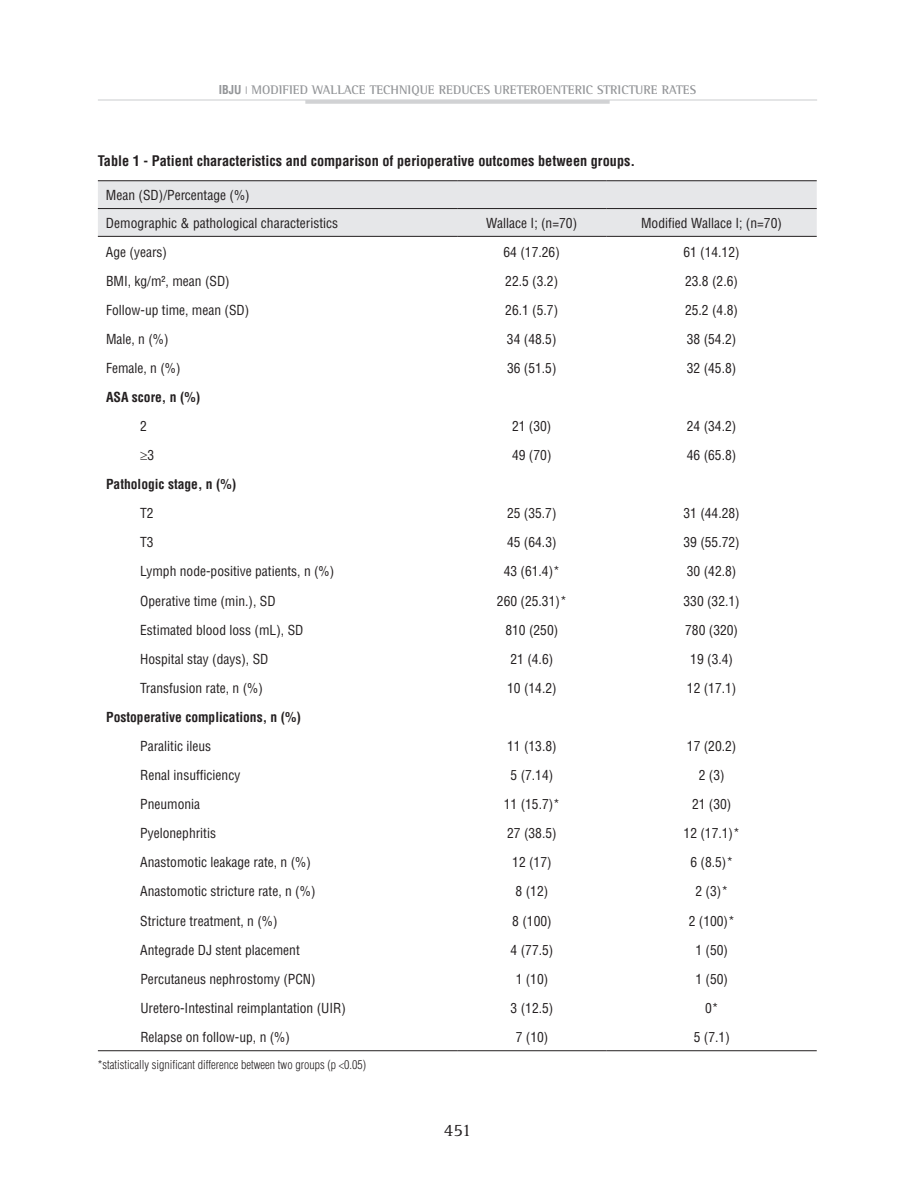
<style>
.page{position:relative;width:898px;height:1200px;background:#fff}
.page>*{position:absolute;margin:0;border:0;box-sizing:border-box;transform-origin:0 0}
.t1{font:18px "Rotis Serif";color:#231f20}
.t2{font:700 condensed 14.25px "Helvetica";color:#231f20}
.t3{font:condensed 13.5px/27.8px "Helvetica";color:#231f20}
.t4{font:700 condensed 13.5px "Helvetica";color:#231f20}
.t5{font:700 12.75px "Rotis Semi Serif";color:#939598}
.t6{font:300 condensed 12px "Helvetica";color:#231f20}
.s1{font-family:"Helvetica";font-stretch:condensed;font-size:12px}
</style>
<div class="page">
<hr style="left:98px;top:99px;width:718px;height:2px;background:#dcdddf">
<hr style="left:305px;top:100px;width:304px;height:4px;background:#d1d2d4">
<div style="left:98px;top:181px;width:718px;height:55px;background:#e6e7e9"></div>
<hr style="left:98px;top:180px;width:359px;height:1px;background:#231f20">
<hr style="left:457px;top:180px;width:149px;height:1px;background:#231f20">
<hr style="left:606px;top:180px;width:210px;height:1px;background:#231f20">
<hr style="left:98px;top:208px;width:359px;height:1px;background:#231f20">
<hr style="left:457px;top:208px;width:149px;height:1px;background:#231f20">
<hr style="left:606px;top:208px;width:210px;height:1px;background:#231f20">
<hr style="left:98px;top:236px;width:359px;height:1px;background:#231f20">
<hr style="left:457px;top:236px;width:149px;height:1px;background:#231f20">
<hr style="left:606px;top:236px;width:210px;height:1px;background:#231f20">
<hr style="left:98px;top:1050px;width:359px;height:1px;background:#231f20">
<hr style="left:457px;top:1050px;width:149px;height:1px;background:#231f20">
<hr style="left:606px;top:1050px;width:210px;height:1px;background:#231f20">
<p class="t5" style="left:219px;top:82px;width:478px"><span class="s1">IBJU</span> <sup>|</sup> MODIFIED WALLACE TECHNIQUE REDUCES URETEROENTERIC STRICTURE RATES</p>
<p class="t2" style="left:98px;top:152px;width:538px">Table 1 - Patient characteristics and comparison of perioperative outcomes between groups.</p>
<p class="t3" style="left:106px;top:181px;width:234px">Mean (SD)/Percentage (%)<br>Demographic &amp; pathological characteristics</p>
<p class="t3" style="left:486px;top:209px;width:92px">Wallace I; (n=70)</p>
<p class="t3" style="left:640px;top:209px;width:142px">Modified Wallace I; (n=70)</p>
<p class="t3" style="left:106px;top:237px;width:63px">Age (years)</p>
<p class="t3" style="left:503px;top:237px;width:58px">64 (17.26)</p>
<p class="t3" style="left:683px;top:237px;width:58px">61 (14.12)</p>
<p class="t3" style="left:106px;top:266px;width:125px">BMI, kg/m², mean (SD)</p>
<p class="t3" style="left:505px;top:266px;width:54px">22.5 (3.2)</p>
<p class="t3" style="left:684px;top:266px;width:54px">23.8 (2.6)</p>
<p class="t3" style="left:106px;top:296px;width:145px">Follow-up time, mean (SD)</p>
<p class="t3" style="left:505px;top:296px;width:54px">26.1 (5.7)</p>
<p class="t3" style="left:684px;top:296px;width:54px">25.2 (4.8)</p>
<p class="t3" style="left:106px;top:325px;width:64px">Male, n (%)</p>
<p class="t3" style="left:507px;top:325px;width:51px">34 (48.5)</p>
<p class="t3" style="left:686px;top:325px;width:51px">38 (54.2)</p>
<p class="t3" style="left:106px;top:354px;width:76px">Female, n (%)</p>
<p class="t3" style="left:507px;top:354px;width:51px">36 (51.5)</p>
<p class="t3" style="left:686px;top:354px;width:51px">32 (45.8)</p>
<p class="t4" style="left:106px;top:388px;width:96px">ASA score, n (%)</p>
<p class="t3" style="left:140px;top:412px;width:8px">2</p>
<p class="t3" style="left:512px;top:412px;width:41px">21 (30)</p>
<p class="t3" style="left:686px;top:412px;width:51px">24 (34.2)</p>
<p class="t3" style="left:140px;top:441px;width:16px">≥3</p>
<p class="t3" style="left:512px;top:441px;width:41px">49 (70)</p>
<p class="t3" style="left:686px;top:441px;width:51px">46 (65.8)</p>
<p class="t4" style="left:106px;top:475px;width:132px">Pathologic stage, n (%)</p>
<p class="t3" style="left:140px;top:499px;width:15px">T2</p>
<p class="t3" style="left:507px;top:499px;width:51px">25 (35.7)</p>
<p class="t3" style="left:683px;top:499px;width:58px">31 (44.28)</p>
<p class="t3" style="left:140px;top:528px;width:15px">T3</p>
<p class="t3" style="left:507px;top:528px;width:51px">45 (64.3)</p>
<p class="t3" style="left:683px;top:528px;width:58px">39 (55.72)</p>
<p class="t3" style="left:140px;top:557px;width:196px">Lymph node-positive patients, n (%)</p>
<p class="t3" style="left:503px;top:557px;width:58px">43 (61.4)*</p>
<p class="t3" style="left:686px;top:557px;width:51px">30 (42.8)</p>
<p class="t3" style="left:140px;top:586px;width:137px">Operative time (min.), SD</p>
<p class="t3" style="left:496px;top:586px;width:71px">260 (25.31)*</p>
<p class="t3" style="left:683px;top:586px;width:58px">330 (32.1)</p>
<p class="t3" style="left:140px;top:615px;width:165px">Estimated blood loss (mL), SD</p>
<p class="t3" style="left:505px;top:615px;width:54px">810 (250)</p>
<p class="t3" style="left:685px;top:615px;width:54px">780 (320)</p>
<p class="t3" style="left:140px;top:644px;width:130px">Hospital stay (days), SD</p>
<p class="t3" style="left:510px;top:644px;width:44px">21 (4.6)</p>
<p class="t3" style="left:690px;top:644px;width:44px">19 (3.4)</p>
<p class="t3" style="left:140px;top:673px;width:124px">Transfusion rate, n (%)</p>
<p class="t3" style="left:507px;top:673px;width:51px">10 (14.2)</p>
<p class="t3" style="left:686px;top:673px;width:51px">12 (17.1)</p>
<p class="t4" style="left:106px;top:708px;width:196px">Postoperative complications, n (%)</p>
<p class="t3" style="left:140px;top:732px;width:72px">Paralitic ileus</p>
<p class="t3" style="left:507px;top:732px;width:51px">11 (13.8)</p>
<p class="t3" style="left:686px;top:732px;width:51px">17 (20.2)</p>
<p class="t3" style="left:140px;top:761px;width:102px">Renal insufficiency</p>
<p class="t3" style="left:510px;top:761px;width:44px">5 (7.14)</p>
<p class="t3" style="left:698px;top:761px;width:27px">2 (3)</p>
<p class="t3" style="left:140px;top:790px;width:61px">Pneumonia</p>
<p class="t3" style="left:503px;top:790px;width:58px">11 (15.7)*</p>
<p class="t3" style="left:691px;top:790px;width:41px">21 (30)</p>
<p class="t3" style="left:140px;top:819px;width:77px">Pyelonephritis</p>
<p class="t3" style="left:507px;top:819px;width:51px">27 (38.5)</p>
<p class="t3" style="left:683px;top:819px;width:58px">12 (17.1)*</p>
<p class="t3" style="left:140px;top:848px;width:172px">Anastomotic leakage rate, n (%)</p>
<p class="t3" style="left:512px;top:848px;width:41px">12 (17)</p>
<p class="t3" style="left:690px;top:848px;width:44px">6 (8.5)*</p>
<p class="t3" style="left:140px;top:877px;width:177px">Anastomotic stricture rate, n (%)</p>
<p class="t3" style="left:515px;top:877px;width:34px">8 (12)</p>
<p class="t3" style="left:695px;top:877px;width:34px">2 (3)*</p>
<p class="t3" style="left:140px;top:906px;width:139px">Stricture treatment, n (%)</p>
<p class="t3" style="left:512px;top:906px;width:41px">8 (100)</p>
<p class="t3" style="left:688px;top:906px;width:48px">2 (100)*</p>
<p class="t3" style="left:140px;top:935px;width:161px">Antegrade DJ stent placement</p>
<p class="t3" style="left:510px;top:935px;width:44px">4 (77.5)</p>
<p class="t3" style="left:695px;top:935px;width:34px">1 (50)</p>
<p class="t3" style="left:140px;top:964px;width:177px">Percutaneus nephrostomy (PCN)</p>
<p class="t3" style="left:515px;top:964px;width:34px">1 (10)</p>
<p class="t3" style="left:695px;top:964px;width:34px">1 (50)</p>
<p class="t3" style="left:140px;top:993px;width:207px">Uretero-Intestinal reimplantation (UIR)</p>
<p class="t3" style="left:510px;top:993px;width:44px">3 (12.5)</p>
<p class="t3" style="left:704px;top:993px;width:15px">0*</p>
<p class="t3" style="left:140px;top:1022px;width:151px">Relapse on follow-up, n (%)</p>
<p class="t3" style="left:515px;top:1022px;width:34px">7 (10)</p>
<p class="t3" style="left:693px;top:1022px;width:37px">5 (7.1)</p>
<p class="t6" style="left:98px;top:1056px;width:269px">*statistically significant difference between two groups (p &lt;0.05)</p>
<h1 class="t1" style="left:444px;top:1119px;width:29px">451</h1>
</div>
